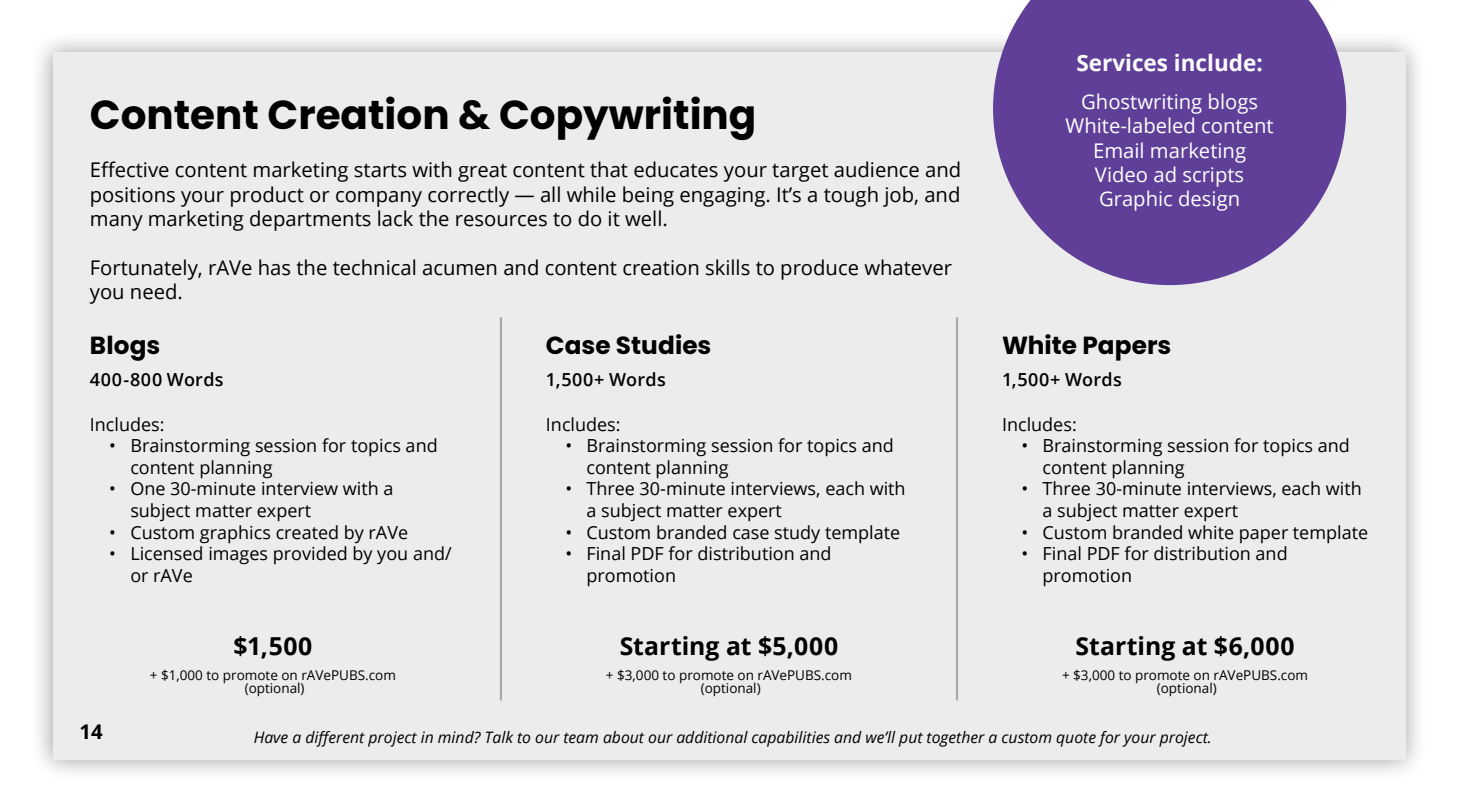
<style>
.page{position:relative;width:1458px;height:810px;background:#fff}
.page>*{position:absolute;margin:0;border:0;box-sizing:border-box;transform-origin:0 0}
.t1{font:700 40.5px "Poppins";color:#000}
.t2{font:700 24.75px "Open Sans";letter-spacing:.005em;color:#000}
.t3{font:700 24.75px "Poppins";color:#000}
.t4{font:700 22.5px "Open Sans";color:#fff}
.t5{font:20.25px/24.3px "Open Sans";color:#000;text-align:justify}
.t6{font:20.25px/24.3px "Open Sans";color:#fff;text-align:center}
.t7{font:700 20.25px "Open Sans";color:#000}
.t8{font:18px/21.6px "Open Sans";color:#000}
.t9{font:600 18px "Open Sans";letter-spacing:.02em;color:#000}
.t10{font:italic 15.75px "Open Sans";color:#000}
.t11{font:13.5px/13.5px "Open Sans";color:#000;text-align:center}
</style>
<div class="page">
<div style="left:30px;top:30px;width:1398px;height:753px;background:#000;opacity:.4"></div>
<div style="left:53px;top:53px;width:1352px;height:707px;background:#ececed"></div>
<hr style="left:500px;top:317px;width:2px;height:383px;background:#a8a8ad">
<hr style="left:956px;top:317px;width:2px;height:383px;background:#a8a8ad">
<svg style="left:993px;top:0;width:353px;height:285px;fill:#603f99"></svg>
<h1 class="t1" style="left:90px;top:91px;width:668px">Content Creation &amp; Copywriting</h1>
<p class="t5" style="left:90px;top:157px;width:873px">Effective content marketing starts with great content that educates your target audience and positions your product or company correctly — all while being engaging. It’s a tough job, and many marketing departments lack the resources to do it well.</p>
<p class="t5" style="left:90px;top:255px;width:864px">Fortunately, rAVe has the technical acumen and content creation skills to produce whatever you need.</p>
<h2 class="t3" style="left:90px;top:331px;width:72px">Blogs</h2>
<p class="t9" style="left:90px;top:367px;width:135px">400-800 Words</p>
<p class="t8" style="left:90px;top:413px;width:76px">Includes:</p>
<p class="t8" style="left:130px;top:434px;width:309px;text-indent:-21px">• Brainstorming session for topics and content planning</p>
<p class="t8" style="left:130px;top:478px;width:265px;text-indent:-21px">• One 30-minute interview with a subject matter expert</p>
<p class="t8" style="left:109px;top:521px;width:300px">• Custom graphics created by rAVe</p>
<p class="t8" style="left:130px;top:542px;width:323px;text-indent:-21px">• Licensed images provided by you and/ or rAVe</p>
<h2 class="t3" style="left:546px;top:331px;width:167px">Case Studies</h2>
<p class="t9" style="left:546px;top:367px;width:121px">1,500+ Words</p>
<p class="t8" style="left:546px;top:413px;width:76px">Includes:</p>
<p class="t8" style="left:586px;top:434px;width:309px;text-indent:-21px">• Brainstorming session for topics and content planning</p>
<p class="t8" style="left:586px;top:478px;width:321px;text-indent:-21px">• Three 30-minute interviews, each with a subject matter expert</p>
<p class="t8" style="left:565px;top:521px;width:336px">• Custom branded case study template</p>
<p class="t8" style="left:586px;top:542px;width:247px;text-indent:-21px">• Final PDF for distribution and promotion</p>
<p class="t4" style="left:1076px;top:47px;width:188px">Services include:</p>
<p class="t6" style="left:1066px;top:89px;width:210px">Ghostwriting blogs<br>White-labeled content<br>Email marketing<br>Video ad scripts<br>Graphic design</p>
<h2 class="t3" style="left:1002px;top:331px;width:171px">White Papers</h2>
<p class="t9" style="left:1002px;top:367px;width:121px">1,500+ Words</p>
<p class="t8" style="left:1002px;top:413px;width:76px">Includes:</p>
<p class="t8" style="left:1043px;top:434px;width:309px;text-indent:-21px">• Brainstorming session for topics and content planning</p>
<p class="t8" style="left:1043px;top:478px;width:321px;text-indent:-21px">• Three 30-minute interviews, each with a subject matter expert</p>
<p class="t8" style="left:1021px;top:521px;width:348px">• Custom branded white paper template</p>
<p class="t8" style="left:1043px;top:542px;width:247px;text-indent:-21px">• Final PDF for distribution and promotion</p>
<h2 class="t2" style="left:233px;top:629px;width:81px">$1,500</h2>
<h2 class="t2" style="left:620px;top:629px;width:220px">Starting at $5,000</h2>
<h2 class="t2" style="left:1076px;top:629px;width:220px">Starting at $6,000</h2>
<p class="t11" style="left:150px;top:668px;width:248px">+ $1,000 to promote on rAVePUBS.com (optional)</p>
<p class="t11" style="left:606px;top:668px;width:248px">+ $3,000 to promote on rAVePUBS.com (optional)</p>
<p class="t11" style="left:1062px;top:668px;width:248px">+ $3,000 to promote on rAVePUBS.com (optional)</p>
<p class="t7" style="left:80px;top:717px;width:25px">14</p>
<p class="t10" style="left:254px;top:726px;width:960px">Have a different project in mind? Talk to our team about our additional capabilities and we’ll put together a custom quote for your project.</p>
</div>
